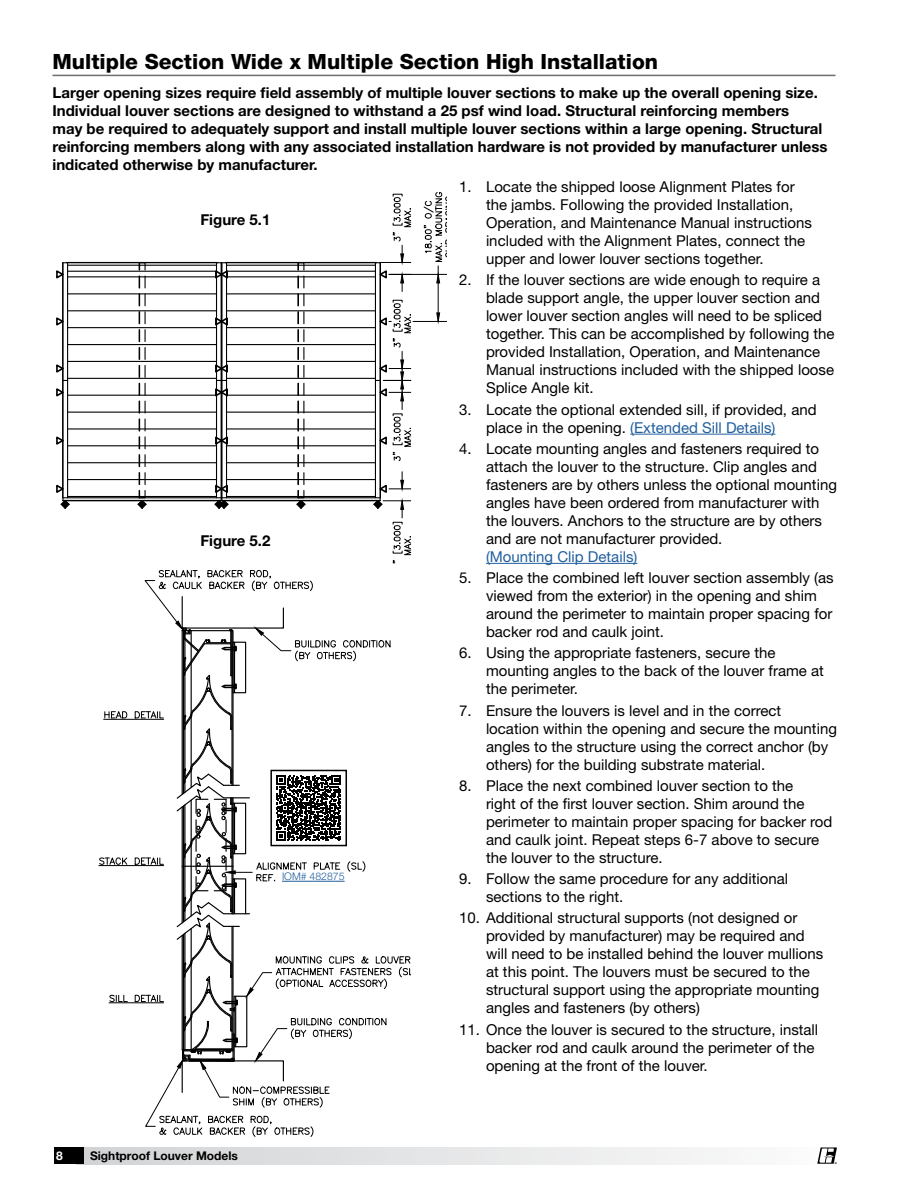
<style>
.page{position:relative;width:918px;height:1188px;background:#fff}
.page>*{position:absolute;margin:0;border:0;box-sizing:border-box;transform-origin:0 0}
.t1{font:800 21px "Helvetica Neue LT Std";color:#000}
.t2{font:15px/18px "Helvetica Neue LT Std";color:#000}
.t3{font:700 15px/18px "Helvetica Neue LT Std";color:#000}
.t4{font:15px "Helvetica Neue LT Std";color:#215e9e}
.t5{font:700 12px "Helvetica Neue LT Std";color:#000}
.t6{font:700 12px "Helvetica Neue LT Std";color:#fff}
.t7{font:300 10.5px "Helvetica Neue LT Std";color:#215e9e}
.t8{font:700 2.7px "Helvetica Neue LT Std";color:#000}
.s1{color:#215e9e}
</style>
<div class="page">
<div style="left:77px;top:1148px;width:760px;height:16px;background:linear-gradient(to right,#d1d2d4,#fcfcfc)"></div>
<div style="left:54px;top:1148px;width:30px;height:16px;background:#000"></div>
<svg style="left:817px;top:1148px;width:20px;height:16px"></svg>
<hr style="left:52px;top:75px;width:784px;height:1px;background:#6d6e71">
<hr style="left:630px;top:434px;width:145px;height:1px;background:#215e9e">
<hr style="left:486px;top:563px;width:151px;height:1px;background:#215e9e">
<hr style="left:389px;top:321px;width:58px;height:1px;background:#000">
<hr style="left:389px;top:274px;width:58px;height:1px;background:#000">
<hr style="left:438px;top:283px;width:1px;height:30px;background:#000">
<svg style="left:436px;top:312px;width:4px;height:9px"></svg>
<svg style="left:423px;top:192px;width:24px;height:92px"></svg>
<hr style="left:62px;top:263px;width:2px;height:238px;background:#000">
<hr style="left:63px;top:497px;width:159px;height:1px;background:#000">
<hr style="left:63px;top:500px;width:158px;height:1px;background:#000">
<hr style="left:67px;top:262px;width:151px;height:1px;background:#000">
<hr style="left:67px;top:263px;width:1px;height:235px;background:#000">
<svg style="left:56px;top:262px;width:11px;height:19px"></svg>
<svg style="left:56px;top:315px;width:8px;height:13px"></svg>
<svg style="left:56px;top:362px;width:12px;height:36px"></svg>
<svg style="left:56px;top:435px;width:8px;height:12px"></svg>
<svg style="left:56px;top:483px;width:15px;height:26px"></svg>
<hr style="left:68px;top:293px;width:149px;height:1px;background:#000">
<hr style="left:68px;top:310px;width:149px;height:1px;background:#000">
<hr style="left:68px;top:265px;width:149px;height:1px;background:#000">
<hr style="left:68px;top:276px;width:149px;height:1px;background:#000">
<hr style="left:68px;top:271px;width:149px;height:1px;background:#000">
<hr style="left:68px;top:327px;width:149px;height:1px;background:#000">
<hr style="left:68px;top:344px;width:149px;height:1px;background:#000">
<hr style="left:68px;top:361px;width:149px;height:1px;background:#000">
<hr style="left:68px;top:378px;width:149px;height:1px;background:#000">
<hr style="left:68px;top:395px;width:149px;height:1px;background:#000">
<hr style="left:68px;top:412px;width:149px;height:1px;background:#000">
<hr style="left:68px;top:428px;width:149px;height:2px;background:#000">
<hr style="left:68px;top:445px;width:149px;height:1px;background:#000">
<hr style="left:68px;top:462px;width:149px;height:1px;background:#000">
<hr style="left:68px;top:479px;width:149px;height:1px;background:#000">
<hr style="left:68px;top:496px;width:149px;height:1px;background:#000">
<hr style="left:104px;top:719px;width:60px;height:1px;background:#000">
<svg style="left:104px;top:711px;width:23px;height:8px"></svg>
<hr style="left:99px;top:865px;width:65px;height:1px;background:#000">
<svg style="left:99px;top:857px;width:29px;height:8px"></svg>
<hr style="left:109px;top:1002px;width:55px;height:1px;background:#000">
<svg style="left:109px;top:995px;width:19px;height:7px"></svg>
<svg style="left:135px;top:194px;width:278px;height:943px"></svg>
<div style="left:270px;top:770px;width:77px;height:76px;border:2px solid #000"></div>
<div style="left:282px;top:873px;width:84px;height:12px;background:#fff"></div>
<hr style="left:282px;top:881px;width:63px;height:1px;background:#215e9e">
<h1 class="t1" style="left:52px;top:49px;width:607px">Multiple Section Wide x Multiple Section High Installation</h1>
<p class="t3" style="left:52px;top:83px;width:777px">Larger opening sizes require field assembly of multiple louver sections to make up the overall opening size.<br>Individual louver sections are designed to withstand a 25 psf wind load. Structural reinforcing members<br>may be required to adequately support and install multiple louver sections within a large opening. Structural reinforcing members along with any associated installation hardware is not provided by manufacturer unless indicated otherwise by manufacturer.</p>
<p class="t2" style="left:486px;top:178px;width:327px;text-indent:-27px">1. Locate the shipped loose Alignment Plates for the jambs. Following the provided Installation, Operation, and Maintenance Manual instructions included with the Alignment Plates, connect the upper and lower louver sections together.</p>
<p class="t2" style="left:486px;top:271px;width:350px;text-indent:-27px">2. If the louver sections are wide enough to require a blade support angle, the upper louver section and lower louver section angles will need to be spliced together. This can be accomplished by following the provided Installation, Operation, and Maintenance Manual instructions included with the shipped loose Splice Angle kit.</p>
<p class="t2" style="left:486px;top:400px;width:332px;text-indent:-27px">3. Locate the optional extended sill, if provided, and place in the opening. <span class="s1">(Extended Sill Details)</span></p>
<p class="t2" style="left:486px;top:439px;width:352px;text-indent:-27px">4. Locate mounting angles and fasteners required to attach the louver to the structure. Clip angles and fasteners are by others unless the optional mounting angles have been ordered from manufacturer with the louvers. Anchors to the structure are by others and are not manufacturer provided.</p>
<p class="t4" style="left:486px;top:548px;width:153px">(Mounting Clip Details)</p>
<p class="t2" style="left:486px;top:569px;width:349px;text-indent:-27px">5. Place the combined left louver section assembly (as viewed from the exterior) in the opening and shim around the perimeter to maintain proper spacing for backer rod and caulk joint.</p>
<p class="t2" style="left:486px;top:644px;width:339px;text-indent:-27px">6. Using the appropriate fasteners, secure the mounting angles to the back of the louver frame at the perimeter.</p>
<p class="t2" style="left:486px;top:701px;width:352px;text-indent:-27px">7. Ensure the louvers is level and in the correct location within the opening and secure the mounting angles to the structure using the correct anchor (by others) for the building substrate material.</p>
<p class="t2" style="left:486px;top:776px;width:348px;text-indent:-27px">8. Place the next combined louver section to the<br>right of the first louver section. Shim around the perimeter to maintain proper spacing for backer rod and caulk joint. Repeat steps 6-7 above to secure the louver to the structure.</p>
<p class="t2" style="left:486px;top:870px;width:304px;text-indent:-27px">9. Follow the same procedure for any additional sections to the right.</p>
<p class="t2" style="left:486px;top:909px;width:339px;text-indent:-27px">10. Additional structural supports (not designed or provided by manufacturer) may be required and will need to be installed behind the louver mullions at this point. The louvers must be secured to the structural support using the appropriate mounting angles and fasteners (by others)</p>
<p class="t2" style="left:486px;top:1020px;width:334px;text-indent:-27px">11. Once the louver is secured to the structure, install backer rod and caulk around the perimeter of the opening at the front of the louver.</p>
<p class="t3" style="left:200px;top:210px;width:72px">Figure 5.1</p>
<p class="t3" style="left:200px;top:532px;width:72px">Figure 5.2</p>
<p class="t7" style="left:282px;top:870px;width:64px">IOM# 482875</p>
<p class="t6" style="left:56px;top:1148px;width:8px">8</p>
<p class="t5" style="left:90px;top:1148px;width:150px">Sightproof Louver Models</p>
<p class="t8" style="left:835px;top:1161px;width:4px">®</p>
</div>
